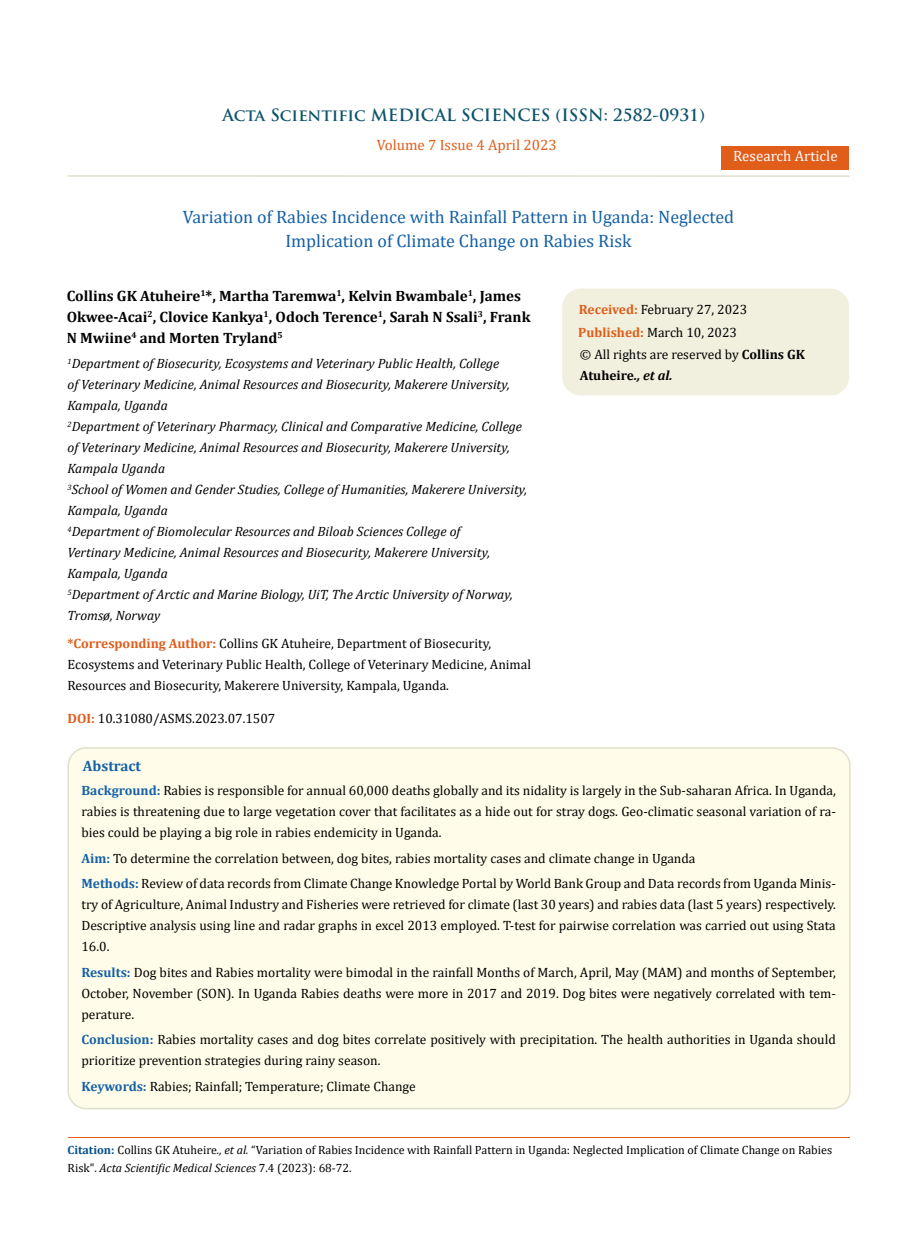
<style>
.page{position:relative;width:917px;height:1242px;background:#fff}
.page>*{position:absolute;margin:0;border:0;box-sizing:border-box;transform-origin:0 0}
.t1{font:18px/24px "Cambria";color:#1560a6;text-align:center}
.t2{font:700 16.5px "Trajan Pro";color:#0e546a}
.t3{font:700 15px/21px "Cambria";color:#000}
.t4{font:15px "Cambria";color:#e05d1a}
.t5{font:15px "Cambria";color:#fff}
.t6{font:700 15px "Cambria";color:#1560a6}
.t7{font:13.5px/21px "Cambria";color:#000}
.t8{font:italic 13.5px/21px "Cambria";color:#000}
.t9{font:12px/18px "Cambria";color:#000}
.s1{font-weight:700;color:#e05d1a}
.s2{font-weight:700}
.s3{font-weight:700;font-style:italic}
.s4{font-weight:700;color:#1560a6}
.s5{font-weight:700;color:#035089}
.s6{font-style:italic}
</style>
<div class="page">
<div style="left:721px;top:146px;width:128px;height:24px;background:#e05d1a"></div>
<div style="left:563px;top:289px;width:285px;height:106px;background:#f1f0de;border-radius:18px"></div>
<div style="left:562px;top:289px;width:287px;height:106px;border:2px solid #f1f0de;border-radius:18px"></div>
<div style="left:68px;top:748px;width:781px;height:361px;background:#fffde9;border-radius:18px"></div>
<div style="left:67px;top:747px;width:783px;height:362px;border:2px solid #e0dfcd;border-radius:18px"></div>
<hr style="left:68px;top:1138px;width:781px;height:1px;background:#e05d1a">
<hr style="left:67px;top:175px;width:782px;height:2px;background:#e0dfcd">
<p class="t2" style="left:222px;top:104px;width:484px">Acta Scientific MEDICAL SCIENCES (ISSN: 2582-0931)</p>
<p class="t4" style="left:376px;top:136px;width:182px">Volume 7 Issue 4 April 2023</p>
<p class="t5" style="left:733px;top:147px;width:106px">Research Article</p>
<h1 class="t1" style="left:183px;top:205px;width:553px">Variation of Rabies Incidence with Rainfall Pattern in Uganda: Neglected<br>Implication of Climate Change on Rabies Risk</h1>
<p class="t3" style="left:67px;top:285px;width:465px">Collins GK Atuheire<sup>1</sup>*, Martha Taremwa<sup>1</sup>, Kelvin Bwambale<sup>1</sup>, James<br>Okwee-Acai<sup>2</sup>, Clovice Kankya<sup>1</sup>, Odoch Terence<sup>1</sup>, Sarah N Ssali<sup>3</sup>, Frank<br>N Mwiine<sup>4</sup> and Morten Tryland<sup>5</sup></p>
<p class="t8" style="left:67px;top:353px;width:461px"><sup>1</sup>Department of Biosecurity, Ecosystems and Veterinary Public Health, College<br>of Veterinary Medicine, Animal Resources and Biosecurity, Makerere University, Kampala, Uganda<br><sup>2</sup>Department of Veterinary Pharmacy, Clinical and Comparative Medicine, College of Veterinary Medicine, Animal Resources and Biosecurity, Makerere University, Kampala Uganda<br><sup>3</sup>School of Women and Gender Studies, College of Humanities, Makerere University, Kampala, Uganda<br><sup>4</sup>Department of Biomolecular Resources and Biloab Sciences College of<br>Vertinary Medicine, Animal Resources and Biosecurity, Makerere University, Kampala, Uganda<br><sup>5</sup>Department of Arctic and Marine Biology, UiT, The Arctic University of Norway, Tromsø, Norway</p>
<p class="t7" style="left:67px;top:633px;width:465px"><span class="s1">*Corresponding Author:</span> Collins GK Atuheire, Department of Biosecurity,<br>Ecosystems and Veterinary Public Health, College of Veterinary Medicine, Animal<br>Resources and Biosecurity, Makerere University, Kampala, Uganda.</p>
<p class="t7" style="left:578px;top:298px;width:171px;line-height:23px"><span class="s1">Received:</span> February 27, 2023<br><span class="s1">Published:</span> March 10, 2023</p>
<p class="t7" style="left:580px;top:343px;width:227px">© All rights are reserved by <span class="s2">Collins GK<br>Atuheire</span><span class="s3">., et al.</span></p>
<p class="t7" style="left:67px;top:708px;width:209px"><span class="s1">DOI:</span> 10.31080/ASMS.2023.07.1507</p>
<p class="t6" style="left:83px;top:756px;width:60px">Abstract</p>
<p class="t7" style="left:81px;top:780px;width:756px;text-align:justify"><span class="s4">Background:</span> Rabies is responsible for annual 60,000 deaths globally and its nidality is largely in the Sub-saharan Africa. In Uganda, rabies is threatening due to large vegetation cover that facilitates as a hide out for stray dogs. Geo-climatic seasonal variation of ra&shy;bies could be playing a big role in rabies endemicity in Uganda.</p>
<p class="t7" style="left:81px;top:845px;width:756px;line-height:25.5px"><span class="s4">Aim:</span> To determine the correlation between, dog bites, rabies mortality cases and climate change in Uganda<br><span class="s4">Methods:</span> Review of data records from Climate Change Knowledge Portal by World Bank Group and Data records from Uganda Minis-</p>
<p class="t7" style="left:81px;top:894px;width:756px;text-align:justify">try of Agriculture, Animal Industry and Fisheries were retrieved for climate (last 30 years) and rabies data (last 5 years) respectively.<br>Descriptive analysis using line and radar graphs in excel 2013 employed. T-test for pairwise correlation was carried out using Stata 16.0.</p>
<p class="t7" style="left:81px;top:961px;width:756px;text-align:justify"><span class="s4">Results:</span> Dog bites and Rabies mortality were bimodal in the rainfall Months of March, April, May (MAM) and months of September, October, November (SON). In Uganda Rabies deaths were more in 2017 and 2019. Dog bites were negatively correlated with tem&shy;perature.</p>
<p class="t7" style="left:81px;top:1029px;width:756px"><span class="s4">Conclusion:</span> Rabies mortality cases and dog bites correlate positively with precipitation. The health authorities in Uganda should prioritize prevention strategies during rainy season.</p>
<p class="t7" style="left:81px;top:1075px;width:336px"><span class="s4">Keywords:</span> Rabies; Rainfall; Temperature; Climate Change</p>
<p class="t9" style="left:68px;top:1141px;width:766px"><span class="s5">Citation:</span> Collins GK Atuheire<span class="s6">., et al.</span> “Variation of Rabies Incidence with Rainfall Pattern in Uganda: Neglected Implication of Climate Change on Rabies<br>Risk". <span class="s6">Acta Scientific Medical Sciences</span> 7.4 (2023): 68-72.</p>
</div>
